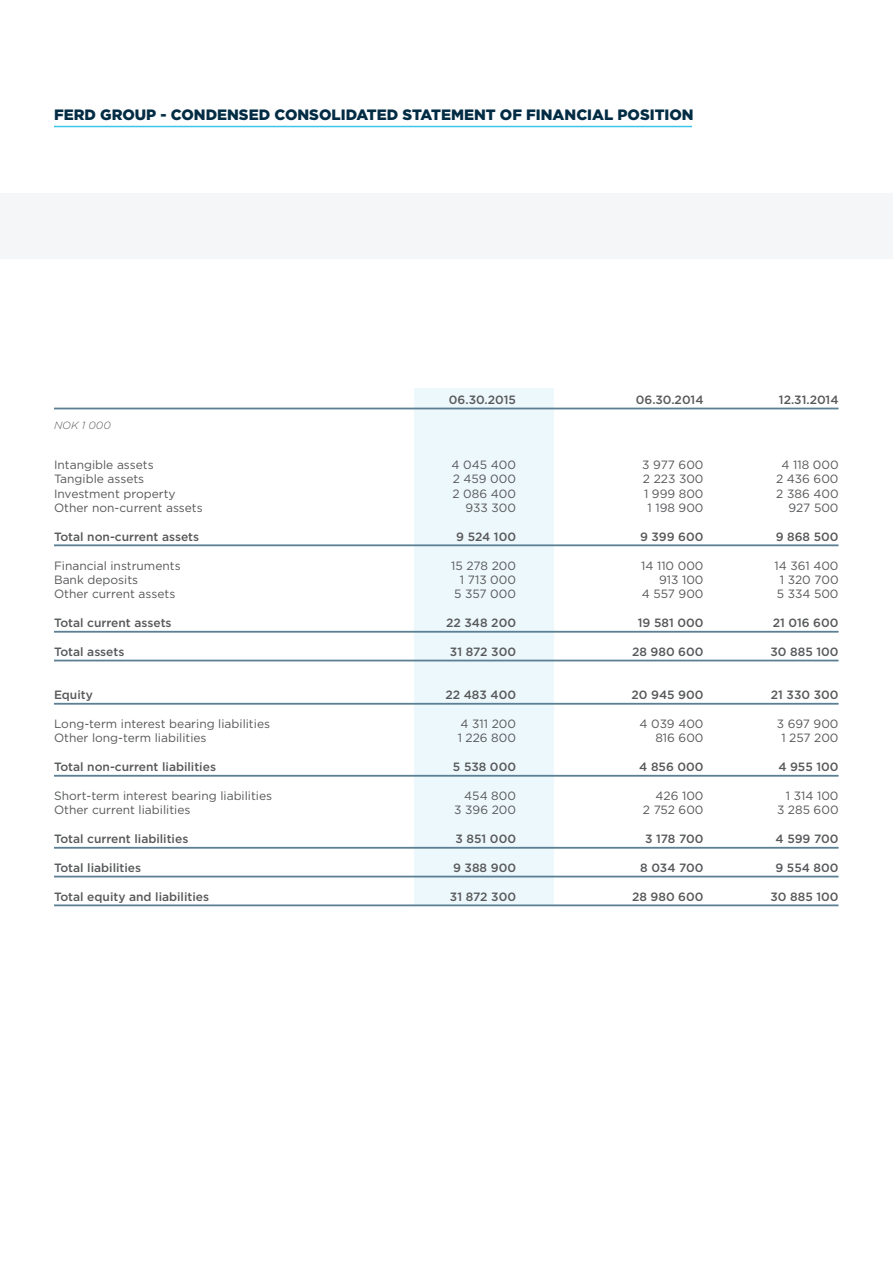
<style>
.page{position:relative;width:893px;height:1263px;background:#fff}
.page>*{position:absolute;margin:0;border:0;box-sizing:border-box;transform-origin:0 0}
.t1{font:900 15px "Gotham";color:#022c44}
.t2{font:12px "Gotham";color:#57585a}
.t3{font:500 12px "Gotham";color:#57585a}
.t4{font:italic 300 10.5px "Gotham";color:#57585a}
</style>
<div class="page">
<hr style="left:54px;top:126px;width:638px;height:1px;background:#3ec5eb">
<div style="left:414px;top:388px;width:140px;height:518px;background:#edf8fc"></div>
<hr style="left:54px;top:408px;width:784px;height:1px;background:#5b7f93">
<hr style="left:54px;top:544px;width:784px;height:2px;background:#5b7f93">
<hr style="left:54px;top:631px;width:784px;height:2px;background:#5b7f93">
<hr style="left:54px;top:660px;width:784px;height:1px;background:#5b7f93">
<hr style="left:54px;top:703px;width:784px;height:2px;background:#5b7f93">
<hr style="left:54px;top:775px;width:784px;height:2px;background:#5b7f93">
<hr style="left:54px;top:847px;width:784px;height:2px;background:#5b7f93">
<hr style="left:54px;top:876px;width:784px;height:1px;background:#5b7f93">
<hr style="left:54px;top:904px;width:784px;height:2px;background:#5b7f93">
<div style="left:0;top:193px;width:893px;height:66px;background:#f4f6f7"></div>
<p class="t1" style="left:54px;top:106px;width:641px">FERD GROUP - CONDENSED CONSOLIDATED STATEMENT OF FINANCIAL POSITION</p>
<p class="t3" style="left:449px;top:392px;width:69px">06.30.2015</p>
<p class="t3" style="left:636px;top:392px;width:69px">06.30.2014</p>
<p class="t3" style="left:779px;top:392px;width:61px">12.31.2014</p>
<p class="t4" style="left:54px;top:419px;width:58px">NOK 1 000</p>
<p class="t2" style="left:54px;top:457px;width:101px">Intangible assets</p>
<p class="t2" style="left:452px;top:457px;width:66px">4 045 400</p>
<p class="t2" style="left:642px;top:457px;width:63px">3 977 600</p>
<p class="t2" style="left:781px;top:457px;width:59px">4 118 000</p>
<p class="t2" style="left:54px;top:471px;width:92px">Tangible assets</p>
<p class="t2" style="left:453px;top:471px;width:65px">2 459 000</p>
<p class="t2" style="left:643px;top:471px;width:62px">2 223 300</p>
<p class="t2" style="left:776px;top:471px;width:64px">2 436 600</p>
<p class="t2" style="left:54px;top:486px;width:123px">Investment property</p>
<p class="t2" style="left:452px;top:486px;width:65px">2 086 400</p>
<p class="t2" style="left:644px;top:486px;width:61px">1 999 800</p>
<p class="t2" style="left:776px;top:486px;width:64px">2 386 400</p>
<p class="t2" style="left:54px;top:500px;width:150px">Other non-current assets</p>
<p class="t2" style="left:466px;top:500px;width:52px">933 300</p>
<p class="t2" style="left:647px;top:500px;width:58px">1 198 900</p>
<p class="t2" style="left:789px;top:500px;width:51px">927 500</p>
<p class="t3" style="left:54px;top:529px;width:147px">Total non-current assets</p>
<p class="t3" style="left:456px;top:529px;width:61px">9 524 100</p>
<p class="t3" style="left:640px;top:529px;width:65px">9 399 600</p>
<p class="t3" style="left:776px;top:529px;width:64px">9 868 500</p>
<p class="t2" style="left:54px;top:558px;width:128px">Financial instruments</p>
<p class="t2" style="left:451px;top:558px;width:66px">15 278 200</p>
<p class="t2" style="left:641px;top:558px;width:64px">14 110 000</p>
<p class="t2" style="left:775px;top:558px;width:65px">14 361 400</p>
<p class="t2" style="left:54px;top:572px;width:86px">Bank deposits</p>
<p class="t2" style="left:460px;top:572px;width:58px">1 713 000</p>
<p class="t2" style="left:659px;top:572px;width:46px">913 100</p>
<p class="t2" style="left:780px;top:572px;width:60px">1 320 700</p>
<p class="t2" style="left:54px;top:586px;width:123px">Other current assets</p>
<p class="t2" style="left:454px;top:586px;width:63px">5 357 000</p>
<p class="t2" style="left:642px;top:586px;width:63px">4 557 900</p>
<p class="t2" style="left:777px;top:586px;width:63px">5 334 500</p>
<p class="t3" style="left:54px;top:615px;width:119px">Total current assets</p>
<p class="t3" style="left:446px;top:615px;width:71px">22 348 200</p>
<p class="t3" style="left:638px;top:615px;width:67px">19 581 000</p>
<p class="t3" style="left:773px;top:615px;width:67px">21 016 600</p>
<p class="t3" style="left:54px;top:644px;width:72px">Total assets</p>
<p class="t3" style="left:450px;top:644px;width:68px">31 872 300</p>
<p class="t3" style="left:632px;top:644px;width:73px">28 980 600</p>
<p class="t3" style="left:770px;top:644px;width:70px">30 885 100</p>
<p class="t3" style="left:54px;top:687px;width:40px">Equity</p>
<p class="t3" style="left:445px;top:687px;width:72px">22 483 400</p>
<p class="t3" style="left:632px;top:687px;width:73px">20 945 900</p>
<p class="t3" style="left:771px;top:687px;width:69px">21 330 300</p>
<p class="t2" style="left:54px;top:716px;width:218px">Long-term interest bearing liabilities</p>
<p class="t2" style="left:460px;top:716px;width:57px">4 311 200</p>
<p class="t2" style="left:640px;top:716px;width:65px">4 039 400</p>
<p class="t2" style="left:777px;top:716px;width:63px">3 697 900</p>
<p class="t2" style="left:54px;top:730px;width:154px">Other long-term liabilities</p>
<p class="t2" style="left:458px;top:730px;width:60px">1 226 800</p>
<p class="t2" style="left:655px;top:730px;width:50px">816 600</p>
<p class="t2" style="left:781px;top:730px;width:59px">1 257 200</p>
<p class="t3" style="left:54px;top:759px;width:163px">Total non-current liabilities</p>
<p class="t3" style="left:453px;top:759px;width:65px">5 538 000</p>
<p class="t3" style="left:639px;top:759px;width:66px">4 856 000</p>
<p class="t3" style="left:778px;top:759px;width:62px">4 955 100</p>
<p class="t2" style="left:54px;top:788px;width:220px">Short-term interest bearing liabilities</p>
<p class="t2" style="left:464px;top:788px;width:53px">454 800</p>
<p class="t2" style="left:655px;top:788px;width:50px">426 100</p>
<p class="t2" style="left:786px;top:788px;width:54px">1 314 100</p>
<p class="t2" style="left:54px;top:802px;width:138px">Other current liabilities</p>
<p class="t2" style="left:454px;top:802px;width:63px">3 396 200</p>
<p class="t2" style="left:643px;top:802px;width:62px">2 752 600</p>
<p class="t2" style="left:777px;top:802px;width:63px">3 285 600</p>
<p class="t3" style="left:54px;top:831px;width:136px">Total current liabilities</p>
<p class="t3" style="left:456px;top:831px;width:62px">3 851 000</p>
<p class="t3" style="left:645px;top:831px;width:60px">3 178 700</p>
<p class="t3" style="left:776px;top:831px;width:64px">4 599 700</p>
<p class="t3" style="left:54px;top:860px;width:89px">Total liabilities</p>
<p class="t3" style="left:453px;top:860px;width:64px">9 388 900</p>
<p class="t3" style="left:640px;top:860px;width:65px">8 034 700</p>
<p class="t3" style="left:775px;top:860px;width:65px">9 554 800</p>
<p class="t3" style="left:54px;top:889px;width:157px">Total equity and liabilities</p>
<p class="t3" style="left:450px;top:889px;width:68px">31 872 300</p>
<p class="t3" style="left:632px;top:889px;width:73px">28 980 600</p>
<p class="t3" style="left:770px;top:889px;width:70px">30 885 100</p>
</div>
